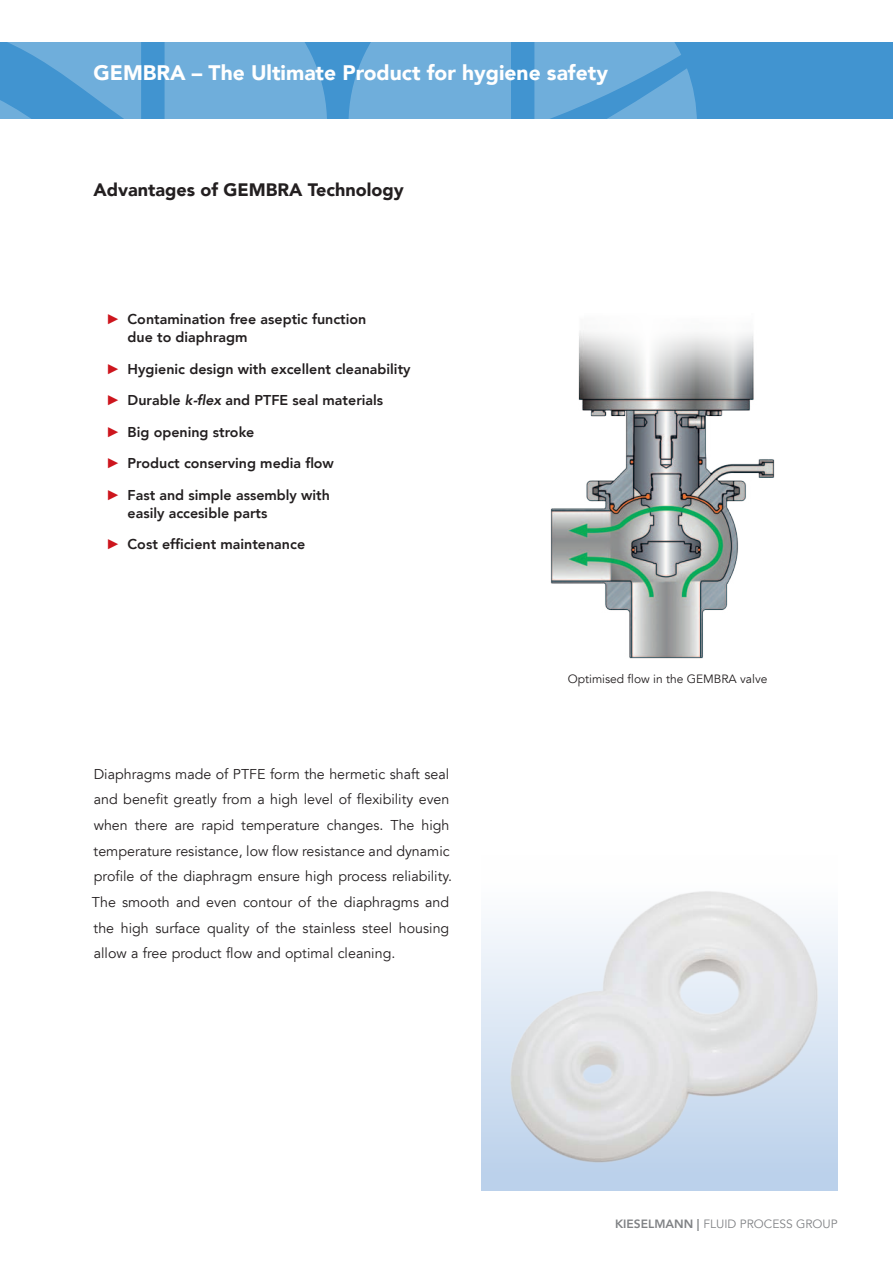
<style>
.page{position:relative;width:893px;height:1263px;background:#fff}
.page>*{position:absolute;margin:0;border:0;box-sizing:border-box;transform-origin:0 0}
.t1{font:900 21px "Avenir LT";color:#fff}
.t2{font:900 18px "Avenir LT";color:#231f20}
.t3{font:14.25px/25.7px "Avenir LT";color:#231f20}
.t4{font:800 14.25px/18px "Avenir LT";color:#231f20}
.t5{font:12px "Avenir LT";color:#231f20}
.t6{font:12px "Avenir LT";color:#808285}
.s1{font-family:"Arial";font-weight:400;color:#cd151d}
.s2{font-style:italic}
.s3{font-weight:800}
</style>
<div class="page">
<div style="left:0;top:43px;width:893px;height:76px;background:#4194d0"></div>
<div style="left:165px;top:43px;width:162px;height:76px;background:#6faedb"></div>
<svg style="left:0;top:43px;width:141px;height:76px"></svg>
<svg style="left:534px;top:43px;width:163px;height:76px"></svg>
<div style="left:348px;top:43px;width:163px;height:76px;background:#6faedb"></div>
<img style="left:550px;top:331px;width:225px;height:328px">
<div style="left:482px;top:855px;width:356px;height:335px;background:linear-gradient(to bottom,#fff,#b8cfea)"></div>
<img style="left:499px;top:857px;width:320px;height:334px">
<h1 class="t1" style="left:94px;top:60px;width:516px">GEMBRA – The Ultimate Product for hygiene safety</h1>
<p class="t2" style="left:94px;top:178px;width:312px">Advantages of GEMBRA Technology</p>
<p class="t4" style="left:128px;top:310px;width:240px;text-indent:-21px"><span class="s1">►</span> Contamination free aseptic function due to diaphragm</p>
<p class="t4" style="left:106px;top:360px;width:306px"><span class="s1">►</span> Hygienic design with excellent cleanability</p>
<p class="t4" style="left:106px;top:391px;width:278px"><span class="s1">►</span> Durable <span class="s2">k-flex</span> and PTFE seal materials</p>
<p class="t4" style="left:106px;top:423px;width:150px"><span class="s1">►</span> Big opening stroke</p>
<p class="t4" style="left:106px;top:454px;width:229px"><span class="s1">►</span> Product conserving media flow</p>
<p class="t4" style="left:128px;top:486px;width:204px;text-indent:-21px"><span class="s1">►</span> Fast and simple assembly with easily accesible parts</p>
<p class="t4" style="left:106px;top:535px;width:200px"><span class="s1">►</span> Cost efficient maintenance</p>
<p class="t3" style="left:92px;top:761px;width:362px">Diaphragms made of PTFE form the hermetic shaft seal and benefit greatly from a high level of flexibility even when there are rapid temperature changes. The high temperature resistance, low flow resistance and dynamic profile of the diaphragm ensure high process reliability.<br>The smooth and even contour of the diaphragms and the high surface quality of the stainless steel housing allow a free product flow and optimal cleaning.</p>
<p class="t5" style="left:568px;top:672px;width:201px">Optimised flow in the GEMBRA valve</p>
<p class="t6" style="left:615px;top:1217px;width:224px"><span class="s3">KIESELMANN |</span> FLUID PROCESS GROUP</p>
</div>
